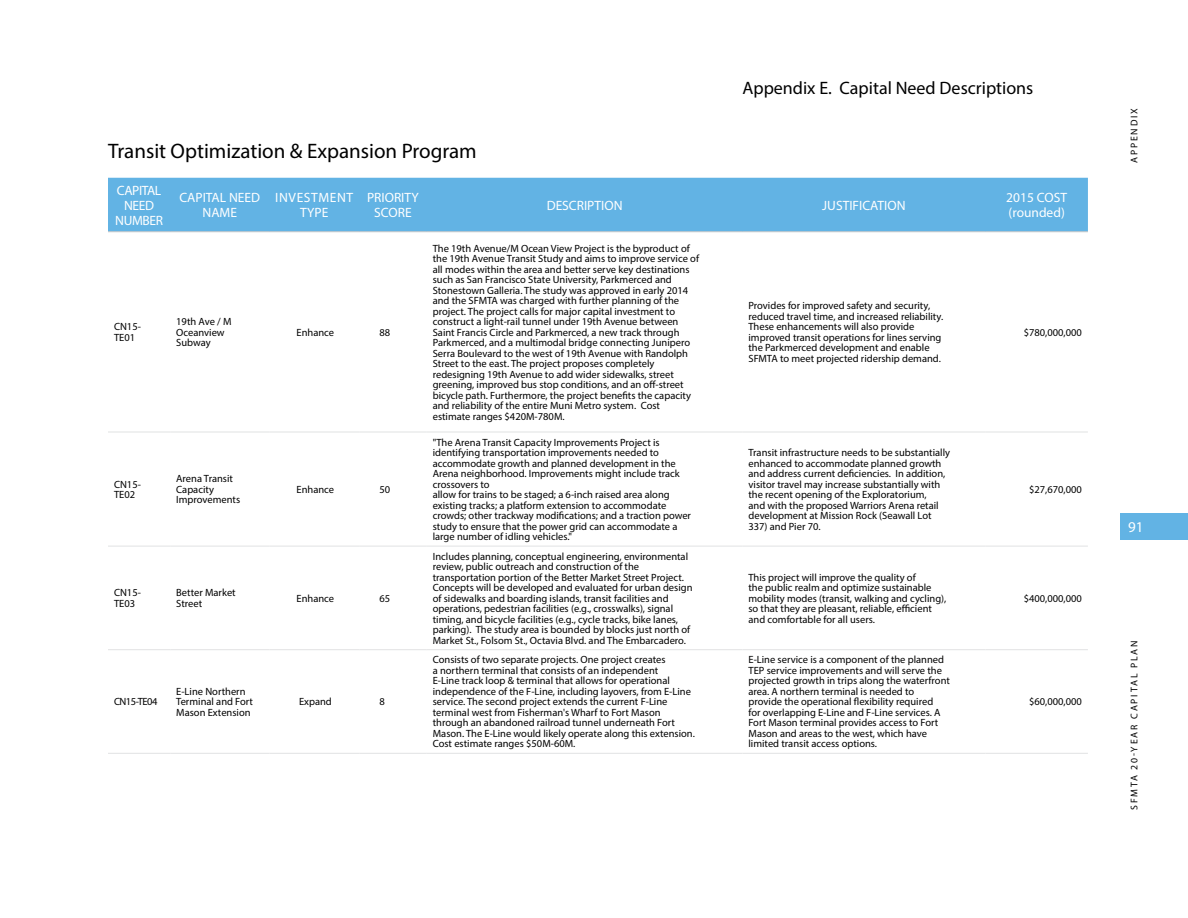
<style>
.page{position:relative;width:1188px;height:918px;background:#fff}
.page>*{position:absolute;margin:0;border:0;box-sizing:border-box;transform-origin:0 0}
.t1{font:21px "Myriad Pro";color:#000}
.t2{font:18px "Myriad Pro";color:#000}
.t3{font:15px "Myriad Pro";color:#fff}
.t4{font:13.5px/15px "Myriad Pro";color:#fff;text-align:center}
.t5{font:13.5px/15px "Myriad Pro";letter-spacing:-.03em;color:#fff;text-align:center}
.t6{font:13.5px/15px "Myriad Pro";letter-spacing:.045em;color:#fff;text-align:center}
.t7{font:10.5px/10.5px "Myriad Pro";color:#000}
.t8{font:10.5px "Myriad Pro";letter-spacing:-.05em;color:#000}
.t9{font:9.75px "Myriad Pro";letter-spacing:.19em;color:#000}
</style>
<div class="page">
<div style="left:1120px;top:513px;width:68px;height:27px;background:#62b3e4"></div>
<div style="left:108px;top:178px;width:980px;height:53px;background:#62b3e4"></div>
<hr style="left:108px;top:231px;width:62px;height:1px;background:#c7c8ca">
<hr style="left:170px;top:231px;width:99px;height:1px;background:#c7c8ca">
<hr style="left:269px;top:231px;width:90px;height:1px;background:#c7c8ca">
<hr style="left:359px;top:231px;width:68px;height:1px;background:#c7c8ca">
<hr style="left:427px;top:231px;width:316px;height:1px;background:#c7c8ca">
<hr style="left:742px;top:231px;width:244px;height:1px;background:#c7c8ca">
<hr style="left:986px;top:231px;width:102px;height:1px;background:#c7c8ca">
<hr style="left:108px;top:432px;width:62px;height:1px;background:#e1e2e3">
<hr style="left:170px;top:432px;width:99px;height:1px;background:#e1e2e3">
<hr style="left:269px;top:432px;width:90px;height:1px;background:#e1e2e3">
<hr style="left:359px;top:432px;width:68px;height:1px;background:#e1e2e3">
<hr style="left:427px;top:432px;width:316px;height:1px;background:#e1e2e3">
<hr style="left:742px;top:432px;width:244px;height:1px;background:#e1e2e3">
<hr style="left:986px;top:432px;width:102px;height:1px;background:#e1e2e3">
<hr style="left:108px;top:546px;width:62px;height:1px;background:#e1e2e3">
<hr style="left:170px;top:546px;width:99px;height:1px;background:#e1e2e3">
<hr style="left:269px;top:546px;width:90px;height:1px;background:#e1e2e3">
<hr style="left:359px;top:546px;width:68px;height:1px;background:#e1e2e3">
<hr style="left:427px;top:546px;width:316px;height:1px;background:#e1e2e3">
<hr style="left:742px;top:546px;width:244px;height:1px;background:#e1e2e3">
<hr style="left:986px;top:546px;width:102px;height:1px;background:#e1e2e3">
<hr style="left:108px;top:649px;width:62px;height:1px;background:#e1e2e3">
<hr style="left:170px;top:649px;width:99px;height:1px;background:#e1e2e3">
<hr style="left:269px;top:649px;width:90px;height:1px;background:#e1e2e3">
<hr style="left:359px;top:649px;width:68px;height:1px;background:#e1e2e3">
<hr style="left:427px;top:649px;width:316px;height:1px;background:#e1e2e3">
<hr style="left:742px;top:649px;width:244px;height:1px;background:#e1e2e3">
<hr style="left:986px;top:649px;width:102px;height:1px;background:#e1e2e3">
<hr style="left:108px;top:753px;width:62px;height:1px;background:#e1e2e3">
<hr style="left:170px;top:753px;width:99px;height:1px;background:#e1e2e3">
<hr style="left:269px;top:753px;width:90px;height:1px;background:#e1e2e3">
<hr style="left:359px;top:753px;width:68px;height:1px;background:#e1e2e3">
<hr style="left:427px;top:753px;width:316px;height:1px;background:#e1e2e3">
<hr style="left:742px;top:753px;width:244px;height:1px;background:#e1e2e3">
<hr style="left:986px;top:753px;width:102px;height:1px;background:#e1e2e3">
<h2 class="t2" style="left:742px;top:77px;width:292px">Appendix E. Capital Need Descriptions</h2>
<h1 class="t1" style="left:108px;top:138px;width:370px">Transit Optimization &amp; Expansion Program</h1>
<p class="t5" style="left:115px;top:183px;width:49px">CAPITAL<br>NEED<br>NUMBER</p>
<p class="t4" style="left:179px;top:190px;width:82px">CAPITAL NEED<br>NAME</p>
<p class="t6" style="left:275px;top:190px;width:79px">INVESTMENT<br>TYPE</p>
<p class="t4" style="left:367px;top:190px;width:53px">PRIORITY<br>SCORE</p>
<p class="t4" style="left:547px;top:198px;width:77px">DESCRIPTION</p>
<p class="t4" style="left:822px;top:198px;width:85px">JUSTIFICATION</p>
<p class="t4" style="left:1006px;top:190px;width:62px;text-align:left">2015 COST (rounded)</p>
<p class="t7" style="left:114px;top:321px;width:28px">CN15-<br>TE01</p>
<p class="t7" style="left:176px;top:316px;width:57px">19th Ave / M<br>Oceanview<br>Subway</p>
<p class="t7" style="left:297px;top:327px;width:39px">Enhance</p>
<p class="t7" style="left:380px;top:327px;width:12px">88</p>
<p class="t7" style="left:114px;top:479px;width:28px">CN15-<br>TE02</p>
<p class="t7" style="left:176px;top:473px;width:66px">Arena Transit<br>Capacity<br>Improvements</p>
<p class="t7" style="left:297px;top:484px;width:39px">Enhance</p>
<p class="t7" style="left:380px;top:484px;width:12px">50</p>
<p class="t7" style="left:114px;top:588px;width:28px">CN15-<br>TE03</p>
<p class="t7" style="left:176px;top:588px;width:61px">Better Market<br>Street</p>
<p class="t7" style="left:297px;top:593px;width:39px">Enhance</p>
<p class="t7" style="left:380px;top:593px;width:12px">65</p>
<p class="t8" style="left:114px;top:695px;width:45px">CN15-TE04</p>
<p class="t7" style="left:176px;top:686px;width:78px">E-Line Northern<br>Terminal and Fort<br>Mason Extension</p>
<p class="t7" style="left:299px;top:696px;width:34px">Expand</p>
<p class="t7" style="left:380px;top:696px;width:7px">8</p>
<p class="t7" style="left:433px;top:243px;width:268px">The 19th Avenue/M Ocean View Project is the byproduct of the 19th Avenue Transit Study and aims to improve service of all modes within the area and better serve key destinations such as San Francisco State University, Parkmerced and Stonestown Galleria. The study was approved in early 2014 and the SFMTA was charged with further planning of the project. The project calls for major capital investment to construct a light-rail tunnel under 19th Avenue between Saint Francis Circle and Parkmerced, a new track through Parkmerced, and a multimodal bridge connecting Junipero Serra Boulevard to the west of 19th Avenue with Randolph Street to the east. The project proposes completely redesigning 19th Avenue to add wider sidewalks, street greening, improved bus stop conditions, and an off-street bicycle path. Furthermore, the project benefits the capacity and reliability of the entire Muni Metro system. Cost estimate ranges $420M-780M.</p>
<p class="t7" style="left:748px;top:300px;width:196px">Provides for improved safety and security, reduced travel time, and increased reliability.<br>These enhancements will also provide improved transit operations for lines serving the Parkmerced development and enable SFMTA to meet projected ridership demand.</p>
<p class="t7" style="left:433px;top:437px;width:260px">"The Arena Transit Capacity Improvements Project is identifying transportation improvements needed to accommodate growth and planned development in the Arena neighborhood. Improvements might include track crossovers to<br>allow for trains to be staged; a 6-inch raised area along existing tracks; a platform extension to accommodate crowds; other trackway modifications; and a traction power study to ensure that the power grid can accommodate a large number of idling vehicles."</p>
<p class="t7" style="left:748px;top:447px;width:203px">Transit infrastructure needs to be substantially enhanced to accommodate planned growth and address current deficiencies. In addition, visitor travel may increase substantially with the recent opening of the Exploratorium,<br>and with the proposed Warriors Arena retail development at Mission Rock (Seawall Lot 337) and Pier 70.</p>
<p class="t7" style="left:433px;top:551px;width:261px">Includes planning, conceptual engineering, environmental review, public outreach and construction of the transportation portion of the Better Market Street Project.<br>Concepts will be developed and evaluated for urban design of sidewalks and boarding islands, transit facilities and operations, pedestrian facilities (e.g., crosswalks), signal timing, and bicycle facilities (e.g., cycle tracks, bike lanes, parking). The study area is bounded by blocks just north of Market St., Folsom St., Octavia Blvd. and The Embarcadero.</p>
<p class="t7" style="left:748px;top:572px;width:199px">This project will improve the quality of<br>the public realm and optimize sustainable mobility modes (transit, walking and cycling), so that they are pleasant, reliable, efficient and comfortable for all users.</p>
<p class="t7" style="left:433px;top:654px;width:264px">Consists of two separate projects. One project creates<br>a northern terminal that consists of an independent<br>E-Line track loop &amp; terminal that allows for operational independence of the F-Line, including layovers, from E-Line service. The second project extends the current F-Line terminal west from Fisherman's Wharf to Fort Mason through an abandoned railroad tunnel underneath Fort Mason. The E-Line would likely operate along this extension.<br>Cost estimate ranges $50M-60M.</p>
<p class="t7" style="left:749px;top:654px;width:203px">E-Line service is a component of the planned TEP service improvements and will serve the projected growth in trips along the waterfront area. A northern terminal is needed to provide the operational flexibility required<br>for overlapping E-Line and F-Line services. A Fort Mason terminal provides access to Fort Mason and areas to the west, which have limited transit access options.</p>
<p class="t7" style="left:1024px;top:327px;width:60px">$780,000,000</p>
<p class="t7" style="left:1029px;top:484px;width:54px">$27,670,000</p>
<p class="t7" style="left:1024px;top:593px;width:60px">$400,000,000</p>
<p class="t7" style="left:1029px;top:696px;width:54px">$60,000,000</p>
<p class="t9" style="left:1128px;top:163px;width:56px;rotate:-90deg">APPENDIX</p>
<h3 class="t3" style="left:1128px;top:518px;width:17px">91</h3>
<p class="t9" style="left:1128px;top:810px;width:171px;rotate:-90deg">SFMTA 20-YEAR CAPITAL PLAN</p>
</div>
